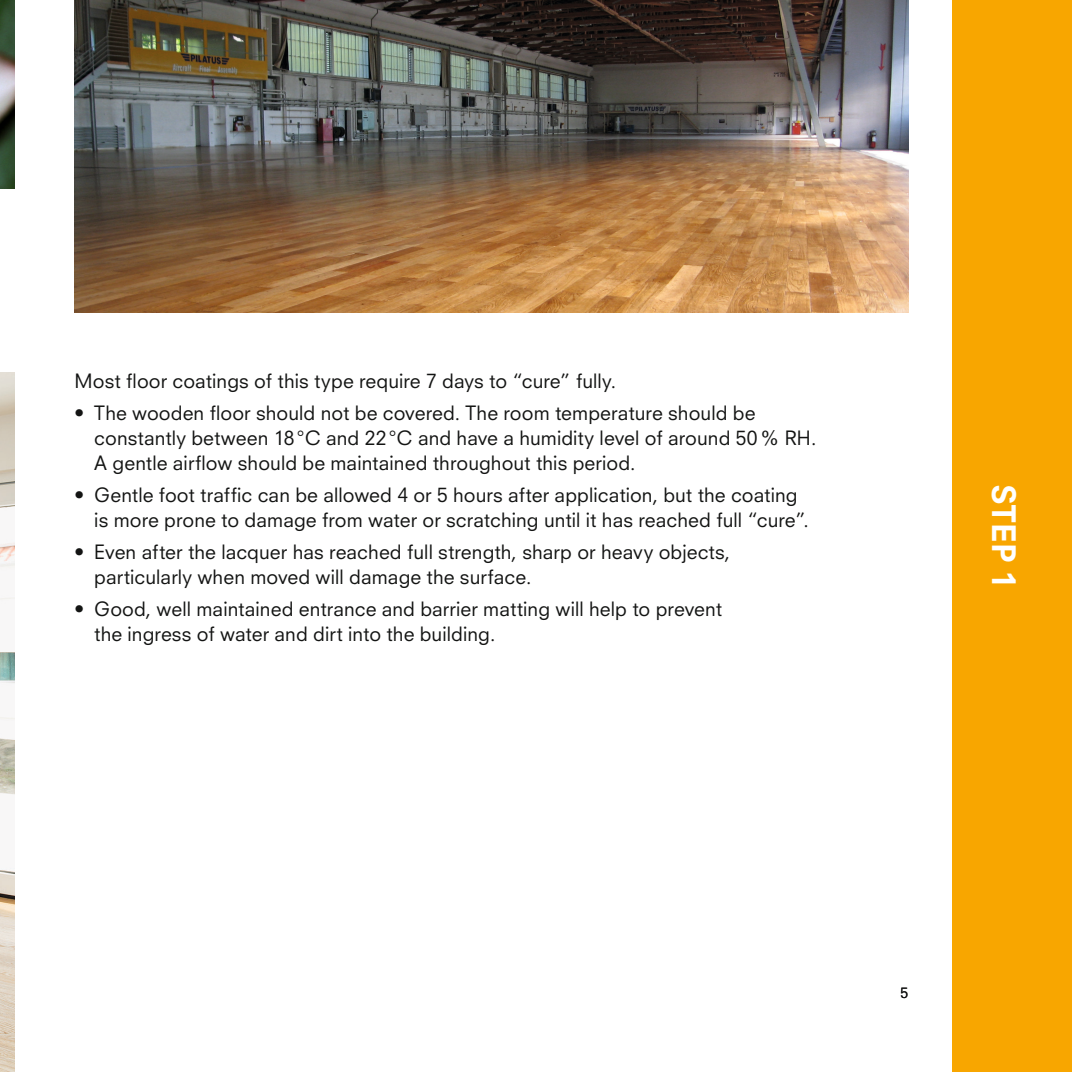
<style>
.page{position:relative;width:1072px;height:1072px;background:#fff}
.page>*{position:absolute;margin:0;border:0;box-sizing:border-box;transform-origin:0 0}
.t1{font:800 31.5px "Neuzeit S";color:#fff}
.t2{font:19.25px/24.8px "Neuzeit S";letter-spacing:.005em;color:#131413}
.t3{font:14px "Neuzeit S";color:#131413}
</style>
<div class="page">
<div style="left:952px;top:0;width:119px;height:1071px;background:#f8a600"></div>
<img style="left:74px;top:0;width:834px;height:313px">
<img style="left:0;top:0;width:15px;height:189px">
<img style="left:0;top:372px;width:15px;height:699px">
<p class="t2" style="left:74px;top:368px;width:543px">Most floor coatings of this type require 7 days to “cure” fully.</p>
<p class="t2" style="left:94px;top:400px;width:723px;text-indent:-20px">• The wooden floor should not be covered. The room temperature should be constantly between 18°C and 22°C and have a humidity level of around 50% RH.<br>A gentle airflow should be maintained throughout this period.</p>
<p class="t2" style="left:94px;top:482px;width:716px;text-indent:-20px">• Gentle foot traffic can be allowed 4 or 5 hours after application, but the coating is more prone to damage from water or scratching until it has reached full “cure”.</p>
<p class="t2" style="left:94px;top:539px;width:637px;text-indent:-20px">• Even after the lacquer has reached full strength, sharp or heavy objects, particularly when moved will damage the surface.</p>
<p class="t2" style="left:94px;top:596px;width:629px;text-indent:-20px">• Good, well maintained entrance and barrier matting will help to prevent the ingress of water and dirt into the building.</p>
<h1 class="t1" style="left:1023px;top:483px;width:106px;rotate:90deg">STEP 1</h1>
<p class="t3" style="left:900px;top:983px;width:9px">5</p>
</div>
